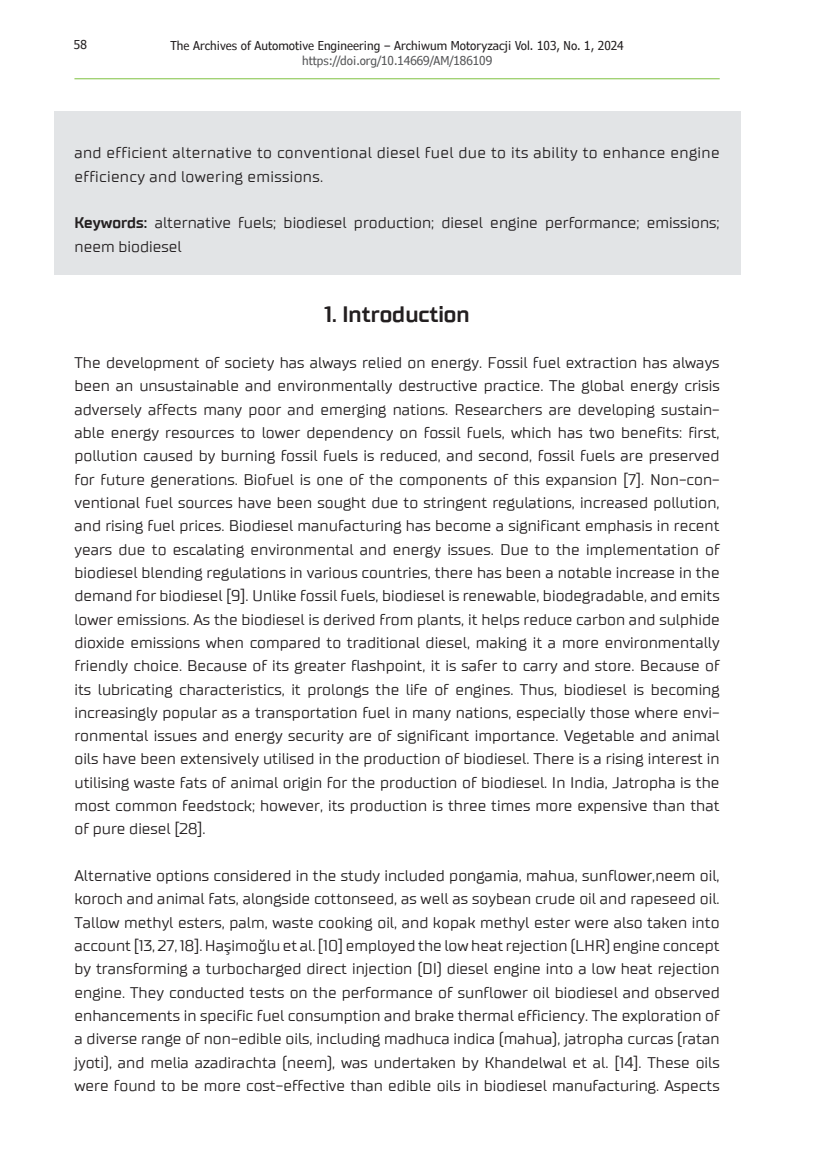
<style>
.page{position:relative;width:819px;height:1161px;background:#fff}
.page>*{position:absolute;margin:0;border:0;box-sizing:border-box;transform-origin:0 0}
.t1{font:700 22.75px "TT Supermolot";color:#231f20}
.t2{font:15.75px/23.3px "TT Supermolot";color:#231f20;text-align:justify}
.t3{font:15.75px/23.3px "TT Supermolot";letter-spacing:.02em;color:#231f20}
.t4{font:condensed 12.25px "Verdana Pro";color:#231f20}
.t5{font:condensed 12.25px "Verdana Pro";color:#57585a}
.s1{font-weight:700}
</style>
<div class="page">
<hr style="left:74px;top:78px;width:645px;height:1px;background:#7fc241">
<div style="left:54px;top:112px;width:686px;height:163px;background:#e2e4e6"></div>
<p class="t4" style="left:74px;top:37px;width:14px">58</p>
<p class="t4" style="left:170px;top:37px;width:454px">The Archives of Automotive Engineering – Archiwum Motoryzacji Vol. 103, No. 1, 2024</p>
<p class="t5" style="left:302px;top:53px;width:191px">https://doi.org/10.14669/AM/186109</p>
<p class="t3" style="left:74px;top:141px;width:646px">and efficient alternative to conventional diesel fuel due to its ability to enhance engine efficiency and lowering emissions.</p>
<p class="t2" style="left:74px;top:211px;width:646px"><span class="s1">Keywords:</span> alternative fuels; biodiesel production; diesel engine performance; emissions; neem biodiesel</p>
<h1 class="t1" style="left:324px;top:299px;width:147px">1. Introduction</h1>
<p class="t2" style="left:74px;top:351px;width:646px">The development of society has always relied on energy. Fossil fuel extraction has always been an unsustainable and environmentally destructive practice. The global energy crisis adversely affects many poor and emerging nations. Researchers are developing sustain&shy;able energy resources to lower dependency on fossil fuels, which has two benefits: first, pollution caused by burning fossil fuels is reduced, and second, fossil fuels are preserved for future generations. Biofuel is one of the components of this expansion [7]. Non-con&shy;ventional fuel sources have been sought due to stringent regulations, increased pollution, and rising fuel prices. Biodiesel manufacturing has become a significant emphasis in recent years due to escalating environmental and energy issues. Due to the implementation of biodiesel blending regulations in various countries, there has been a notable increase in the demand for biodiesel [9]. Unlike fossil fuels, biodiesel is renewable, biodegradable, and emits lower emissions. As the biodiesel is derived from plants, it helps reduce carbon and sulphide dioxide emissions when compared to traditional diesel, making it a more environmentally friendly choice. Because of its greater flashpoint, it is safer to carry and store. Because of its lubricating characteristics, it prolongs the life of engines. Thus, biodiesel is becoming increasingly popular as a transportation fuel in many nations, especially those where envi&shy;ronmental issues and energy security are of significant importance. Vegetable and animal oils have been extensively utilised in the production of biodiesel. There is a rising interest in utilising waste fats of animal origin for the production of biodiesel. In India, Jatropha is the most common feedstock; however, its production is three times more expensive than that of pure diesel [28].</p>
<p class="t2" style="left:74px;top:864px;width:646px">Alternative options considered in the study included pongamia, mahua, sunflower,neem oil, koroch and animal fats, alongside cottonseed, as well as soybean crude oil and rapeseed oil.<br>Tallow methyl esters, palm, waste cooking oil, and kopak methyl ester were also taken into account [13, 27, 18]. Haşimoğlu et al. [10] employed the low heat rejection (LHR) engine concept by transforming a turbocharged direct injection (DI) diesel engine into a low heat rejection engine. They conducted tests on the performance of sunflower oil biodiesel and observed enhancements in specific fuel consumption and brake thermal efficiency. The exploration of a diverse range of non-edible oils, including madhuca indica (mahua), jatropha curcas (ratan jyoti), and melia azadirachta (neem), was undertaken by Khandelwal et al. [14]. These oils were found to be more cost-effective than edible oils in biodiesel manufacturing. Aspects</p>
</div>
